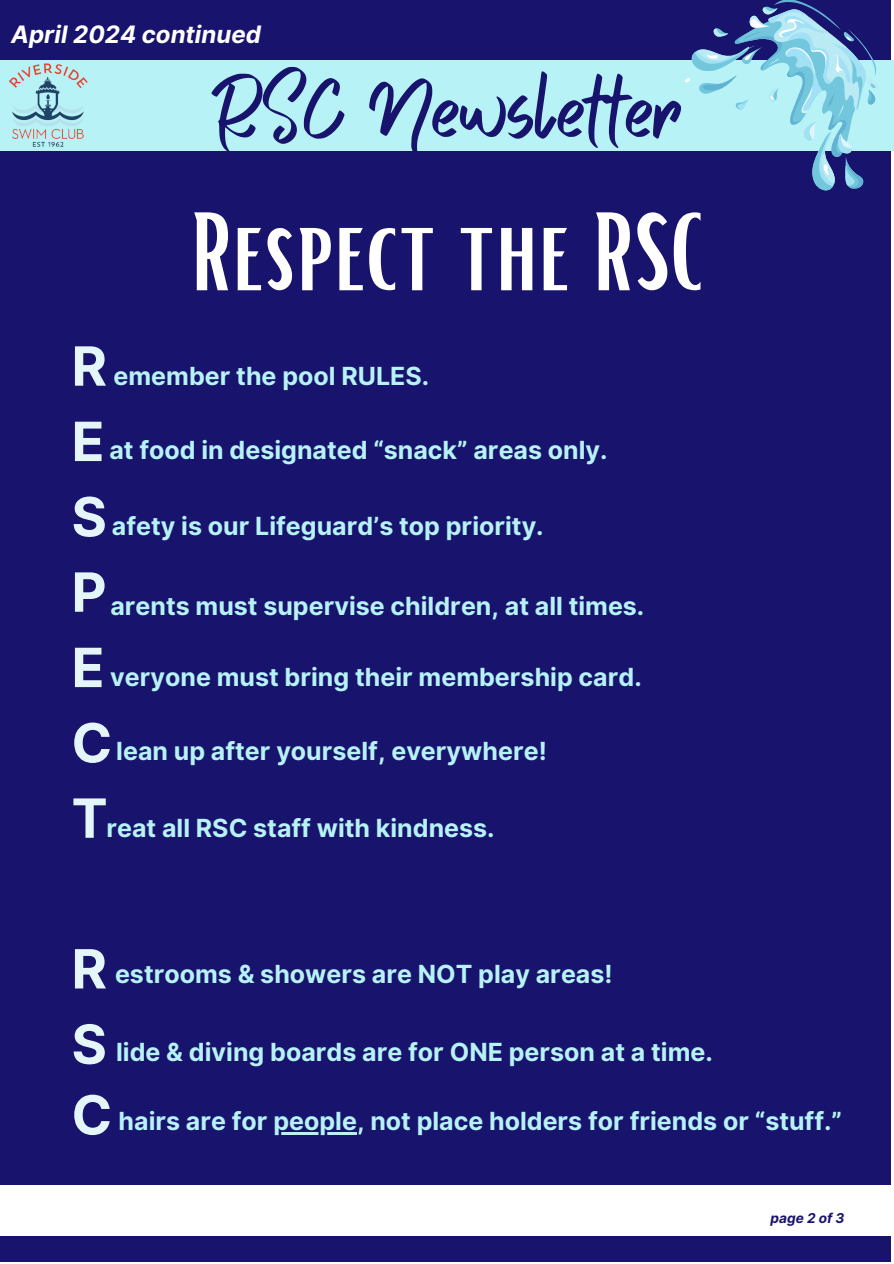
<style>
.page{position:relative;width:894px;height:1264px;background:#fff}
.page>*{position:absolute;margin:0;border:0;box-sizing:border-box;transform-origin:0 0}
.t1{font:107.55px "Bright";color:#fff}
.t2{font:85.5px "Vintage Moon";color:#18146e}
.t3{font:700 54px/75.3px "Inter";color:#e5f6fa}
.t4{font:700 24.9px "Inter";color:#b6f2f6}
.t5{font:italic 700 24px "Inter";color:#fff}
.t6{font:italic 700 13.65px "Inter";color:#18146e}
</style>
<div class="page">
<div style="left:0;top:0;width:893px;height:1262px;background:#18146e"></div>
<hr style="left:891px;top:0;width:2px;height:1263px;background:#fff">
<div style="left:0;top:60px;width:893px;height:90px;background:#b6f2f6"></div>
<img style="left:9px;top:63px;width:79px;height:84px">
<svg style="left:682px;top:0;width:206px;height:191px"></svg>
<div style="left:0;top:1185px;width:893px;height:50px;background:#fff"></div>
<hr style="left:273px;top:1132px;width:84px;height:2px;background:#b6f2f6">
<p class="t5" style="left:11px;top:20px;width:251px">April 2024 continued</p>
<p class="t2" style="left:211px;top:60px;width:472px">RSC Newsletter</p>
<p class="t1" style="left:190px;top:183px;width:515px">Respect the RSC</p>
<h1 class="t3" style="left:71px;top:328px;width:42px">R<br>E<br>S<br>P<br>E<br>C<br>T</h1>
<h3 class="t4" style="left:114px;top:360px;width:317px">emember the pool RULES.</h3>
<h4 class="t4" style="left:109px;top:435px;width:499px">at food in designated “snack” areas only.</h4>
<h4 class="t4" style="left:112px;top:511px;width:433px">afety is our Lifeguard’s top priority.</h4>
<h4 class="t4" style="left:110px;top:591px;width:535px">arents must supervise children, at all times.</h4>
<h4 class="t4" style="left:110px;top:662px;width:533px">veryone must bring their membership card.</h4>
<h4 class="t4" style="left:116px;top:736px;width:432px">lean up after yourself, everywhere!</h4>
<h4 class="t4" style="left:106px;top:812px;width:389px">reat all RSC staff with kindness.</h4>
<h3 class="t3" style="left:71px;top:931px;width:37px">R<br>S</h3>
<h3 class="t3" style="left:71px;top:1077px;width:42px">C</h3>
<h4 class="t4" style="left:115px;top:958px;width:499px">estrooms &amp; showers are NOT play areas!</h4>
<h4 class="t4" style="left:116px;top:1036px;width:598px">lide &amp; diving boards are for ONE person at a time.</h4>
<h4 class="t4" style="left:119px;top:1105px;width:724px">hairs are for people, not place holders for friends or “stuff.”</h4>
<h2 class="t6" style="left:770px;top:1209px;width:75px">page 2 of 3</h2>
</div>
